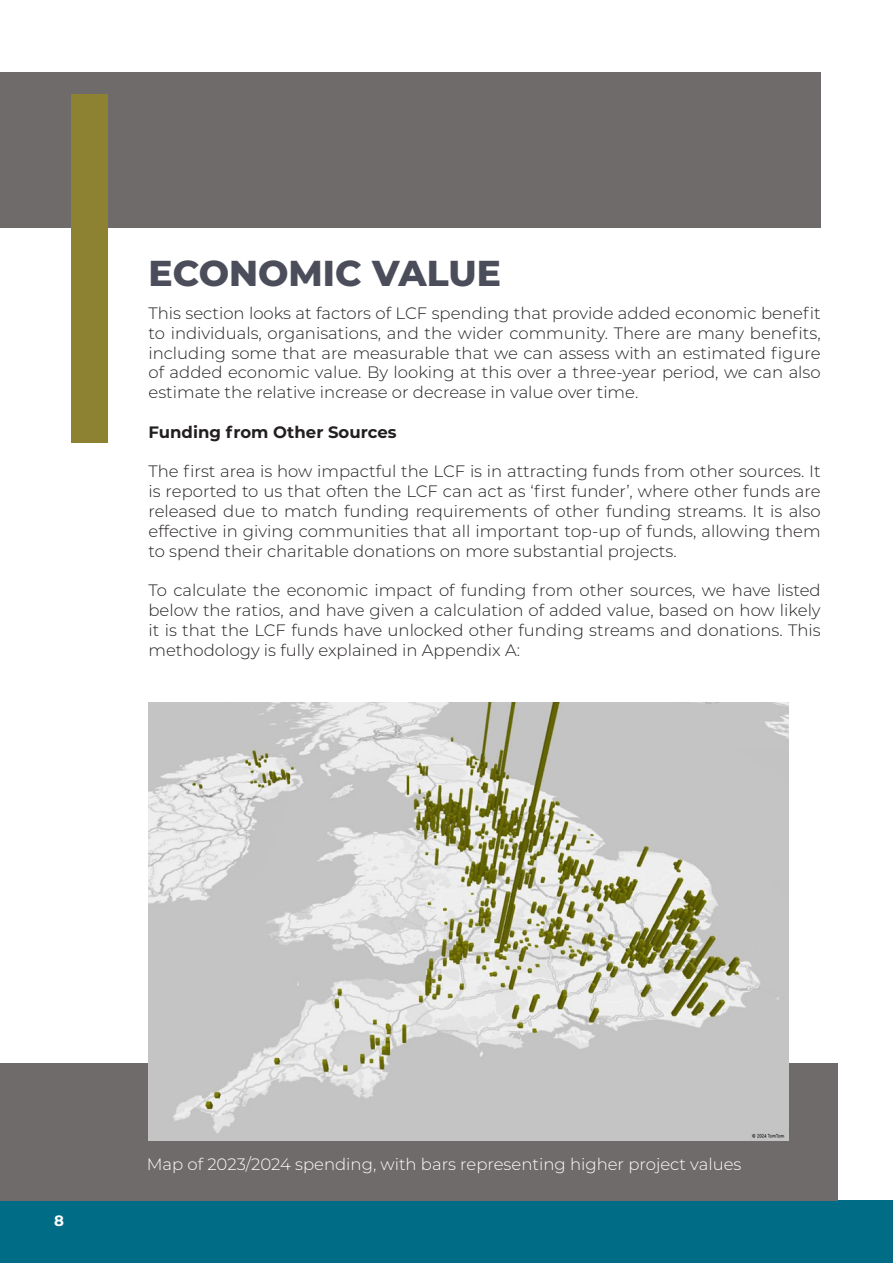
<style>
.page{position:relative;width:893px;height:1263px;background:#fff}
.page>*{position:absolute;margin:0;border:0;box-sizing:border-box;transform-origin:0 0}
.TOC_-_Align_Left{font:800 36px "Montserrat";color:#4b4e5a}
.Body1{font:300 16.5px/19.8px "Montserrat";color:#231f20;text-align:justify}
.Body1-2{font:300 16.5px "Montserrat";color:#fff}
.Body1-3{font:700 16.5px "Montserrat";color:#231f20}
.t1{font:700 15px "Montserrat";color:#fff}
</style>
<div class="page">
<div style="left:0;top:1200px;width:893px;height:63px;background:#006c85"></div>
<div style="left:0;top:1063px;width:837px;height:137px;background:#6f6b6b"></div>
<div style="left:0;top:72px;width:821px;height:155px;background:#6f6b6b"></div>
<div style="left:72px;top:95px;width:36px;height:348px;background:#8d8231"></div>
<img style="left:148px;top:702px;width:640px;height:438px">
<p class="TOC_-_Align_Left" style="left:148px;top:247px;width:354px">ECONOMIC VALUE</p>
<p class="Body1" style="left:148px;top:303px;width:674px">This section looks at factors of LCF spending that provide added economic benefit to individuals, organisations, and the wider community. There are many benefits, including some that are measurable that we can assess with an estimated figure of added economic value. By looking at this over a three-year period, we can also estimate the relative increase or decrease in value over time.</p>
<p class="Body1-3" style="left:148px;top:420px;width:250px">Funding from Other Sources</p>
<p class="Body1" style="left:148px;top:461px;width:674px">The first area is how impactful the LCF is in attracting funds from other sources. It is reported to us that often the LCF can act as ‘first funder’, where other funds are released due to match funding requirements of other funding streams. It is also effective in giving communities that all important top-up of funds, allowing them to spend their charitable donations on more substantial projects.</p>
<p class="Body1" style="left:148px;top:580px;width:674px">To calculate the economic impact of funding from other sources, we have listed below the ratios, and have given a calculation of added value, based on how likely it is that the LCF funds have unlocked other funding streams and donations. This methodology is fully explained in Appendix A:</p>
<p class="t1" style="left:54px;top:1210px;width:11px">8</p>
<p class="Body1-2" style="left:147px;top:1152px;width:596px">Map of 2023/2024 spending, with bars representing higher project values</p>
</div>
